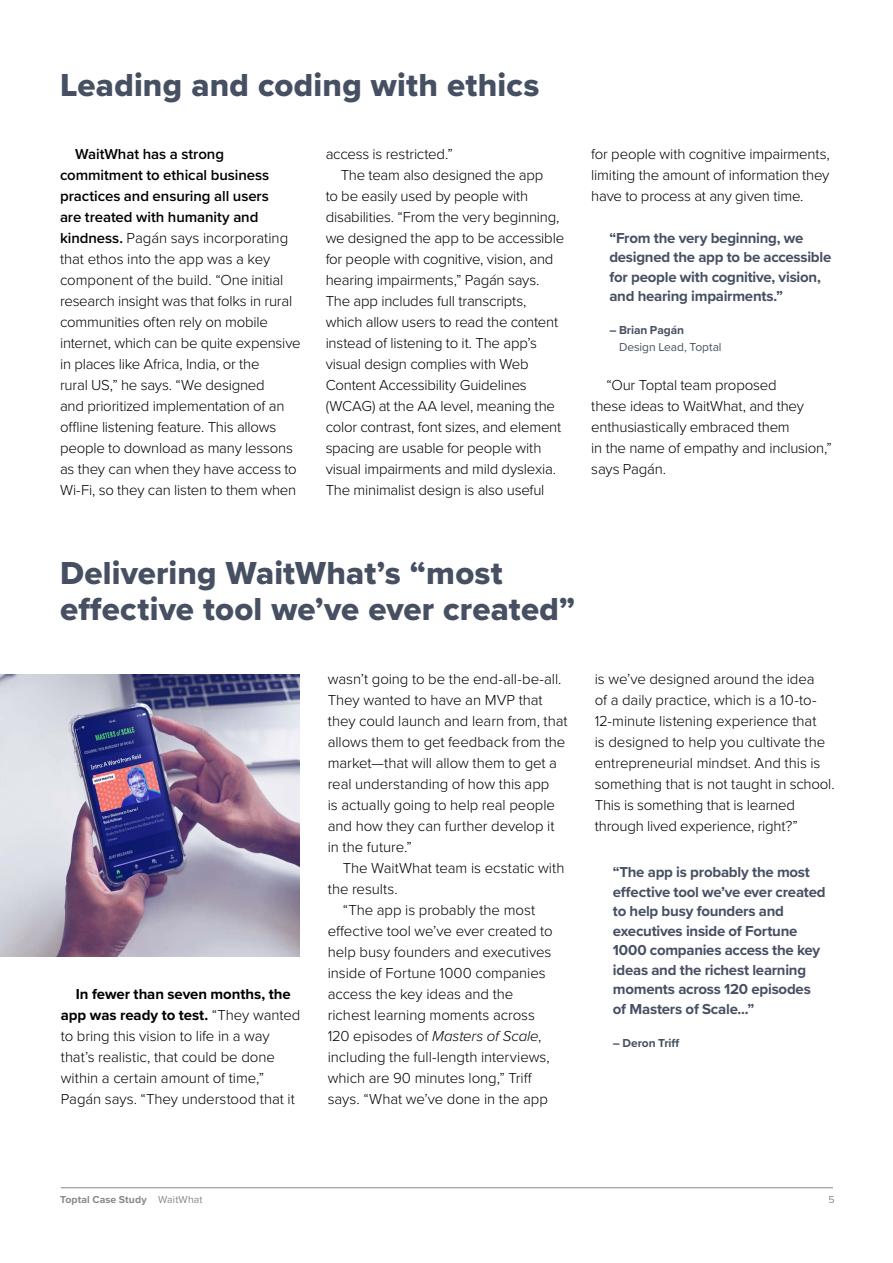
<style>
.page{position:relative;width:893px;height:1263px;background:#fff}
.page>*{position:absolute;margin:0;border:0;box-sizing:border-box;transform-origin:0 0}
.t1{font:33px/36px "Proxima Nova Extrabld";letter-spacing:.005em;color:#475063}
.t2{font:300 15px/21px "Proxima Nova";letter-spacing:-.01em;color:#000}
.t3{font:700 15px/19.5px "Proxima Nova";letter-spacing:-.015em;color:#475063}
.t4{font:700 12px "Proxima Nova";letter-spacing:-.01em;color:#475063}
.t5{font:12px "Proxima Nova";letter-spacing:-.005em;color:#475063}
.t6{font:700 10.5px "Proxima Nova";letter-spacing:.01em;color:#85888d}
.t7{font:10.5px "Proxima Nova";color:#85888d}
.s1{font-weight:600}
.s2{font-weight:700}
.s3{font-style:italic}
.s4{font-weight:400}
</style>
<div class="page">
<hr style="left:61px;top:1188px;width:771px;height:1px;background:#85888d">
<img style="left:0;top:675px;width:299px;height:282px">
<h1 class="t1" style="left:60px;top:66px;width:481px">Leading and coding with ethics</h1>
<p class="t2" style="left:60px;top:143px;width:242px;text-indent:15px"><span class="s1">WaitWhat has a strong commitment to ethical business practices and ensuring all users<br>are treated with humanity and kindness.</span> Pagán says incorporating that ethos into the app was a key component of the build. “One initial research insight was that folks in rural communities often rely on mobile internet, which can be quite expensive in places like Africa, India, or the<br>rural US,” he says. “We designed<br>and prioritized implementation of an offline listening feature. This allows people to download as many lessons as they can when they have access to Wi-Fi, so they can listen to them when</p>
<p class="t2" style="left:326px;top:143px;width:129px">access is restricted.”</p>
<p class="t2" style="left:340px;top:164px;width:204px">The team also designed the app</p>
<p class="t2" style="left:326px;top:185px;width:204px">to be easily used by people with</p>
<p class="t2" style="left:326px;top:206px;width:235px">disabilities. “From the very beginning,</p>
<p class="t2" style="left:326px;top:227px;width:240px">we designed the app to be accessible</p>
<p class="t2" style="left:326px;top:248px;width:229px">for people with cognitive, vision, and</p>
<p class="t2" style="left:326px;top:269px;width:215px">hearing impairments,” Pagán says.</p>
<p class="t2" style="left:326px;top:290px;width:202px">The app includes full transcripts,</p>
<p class="t2" style="left:326px;top:311px;width:234px">which allow users to read the content</p>
<p class="t2" style="left:326px;top:332px;width:213px">instead of listening to it. The app’s</p>
<p class="t2" style="left:326px;top:353px;width:205px">visual design complies with Web</p>
<p class="t2" style="left:326px;top:374px;width:203px">Content Accessibility Guidelines</p>
<p class="t2" style="left:326px;top:395px;width:231px">(WCAG) at the AA level, meaning the</p>
<p class="t2" style="left:326px;top:416px;width:237px">color contrast, font sizes, and element</p>
<p class="t2" style="left:326px;top:437px;width:217px">spacing are usable for people with</p>
<p class="t2" style="left:326px;top:458px;width:232px">visual impairments and mild dyslexia.</p>
<p class="t2" style="left:326px;top:479px;width:220px">The minimalist design is also useful</p>
<p class="t2" style="left:591px;top:143px;width:240px;text-align:justify">for people with cognitive impairments, limiting the amount of information they have to process at any given time.</p>
<p class="t3" style="left:609px;top:228px;width:223px">“From the very beginning, we designed the app to be accessible for people with cognitive, vision, and hearing impairments.”</p>
<p class="t4" style="left:609px;top:321px;width:76px">– Brian Pagán</p>
<p class="t5" style="left:619px;top:338px;width:104px">Design Lead, Toptal</p>
<p class="t2" style="left:591px;top:374px;width:242px;text-indent:15px">“Our Toptal team proposed<br>these ideas to WaitWhat, and they enthusiastically embraced them<br>in the name of empathy and inclusion,” says Pagán.</p>
<h1 class="t1" style="left:60px;top:555px;width:516px">Delivering WaitWhat’s “most effective tool we’ve ever created”</h1>
<p class="t2" style="left:61px;top:983px;width:241px;text-indent:15px"><span class="s2">In fewer than seven months, the app was ready to test.</span> “They wanted to bring this vision to life in a way that’s realistic, that could be done within a certain amount of time,” Pagán says. “They understood that it</p>
<p class="t2" style="left:328px;top:668px;width:241px">wasn’t going to be the end-all-be-all.<br>They wanted to have an MVP that they could launch and learn from, that allows them to get feedback from the market—that will allow them to get a real understanding of how this app<br>is actually going to help real people and how they can further develop it in the future.”</p>
<p class="t2" style="left:343px;top:857px;width:223px">The WaitWhat team is ecstatic with</p>
<p class="t2" style="left:328px;top:878px;width:71px">the results.</p>
<p class="t2" style="left:343px;top:899px;width:194px">“The app is probably the most</p>
<p class="t2" style="left:328px;top:920px;width:226px">effective tool we’ve ever created to</p>
<p class="t2" style="left:328px;top:941px;width:225px">help busy founders and executives</p>
<p class="t2" style="left:328px;top:962px;width:219px">inside of Fortune 1000 companies</p>
<p class="t2" style="left:328px;top:983px;width:187px">access the key ideas and the</p>
<p class="t2" style="left:328px;top:1004px;width:209px">richest learning moments across</p>
<p class="t2" style="left:328px;top:1025px;width:215px">120 episodes of <span class="s3">Masters of Scale</span>,</p>
<p class="t2" style="left:328px;top:1046px;width:223px">including the full-length interviews,</p>
<p class="t2" style="left:328px;top:1067px;width:206px">which are 90 minutes long,” Triff</p>
<p class="t2" style="left:328px;top:1088px;width:222px">says. “What we’ve done in the app</p>
<p class="t2" style="left:594px;top:668px;width:241px">is we’ve designed around the idea<br>of a daily practice, which is a 10-to-12-minute listening experience that<br>is designed to help you cultivate the entrepreneurial mindset. And this is something that is not taught in school.<br>This is something that is learned through lived experience, right?”</p>
<p class="t3" style="left:613px;top:862px;width:214px">“The app is probably the most effective tool we’ve ever created to help busy founders and executives inside of Fortune<br>1000 companies access the key ideas and the richest learning moments across 120 episodes of Masters of Scale...”</p>
<p class="t4" style="left:613px;top:1034px;width:68px">– Deron Triff</p>
<p class="t6" style="left:60px;top:1192px;width:144px">Toptal Case Study <span class="s4">WaitWhat</span></p>
<p class="t7" style="left:828px;top:1192px;width:8px">5</p>
</div>
